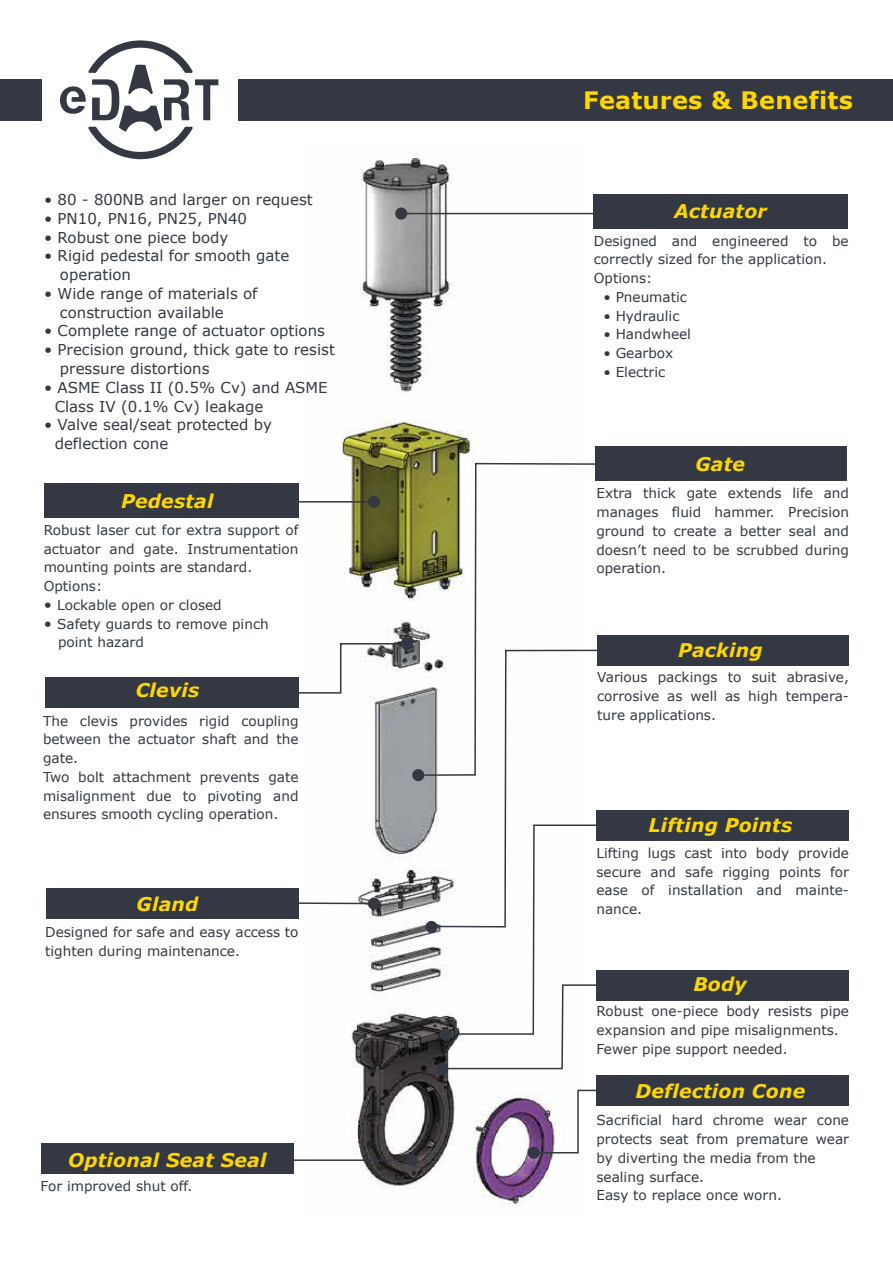
<style>
.page{position:relative;width:893px;height:1263px;background:#fff}
.page>*{position:absolute;margin:0;border:0;box-sizing:border-box;transform-origin:0 0}
.t1{font:700 24px "Verdana";letter-spacing:.01em;color:#fed600}
.t2{font:italic 700 18.9px "Verdana";letter-spacing:.01em;color:#fed600}
.t3{font:15px/18.8px "Verdana";color:#333842}
.t4{font:13.65px/18.8px "Verdana";color:#333842}
.s1{font-size:15px}
</style>
<div class="page">
<div style="left:238px;top:79px;width:655px;height:41px;background:#333842"></div>
<div style="left:0;top:80px;width:41px;height:41px;background:#333842"></div>
<svg style="left:60px;top:40px;width:158px;height:119px"></svg>
<img style="left:342px;top:155px;width:243px;height:1051px">
<div style="left:593px;top:194px;width:254px;height:34px;background:#333842"></div>
<div style="left:44px;top:483px;width:254px;height:35px;background:#333842"></div>
<hr style="left:401px;top:213px;width:207px;height:1px;background:#333842">
<hr style="left:292px;top:501px;width:82px;height:2px;background:#333842">
<div style="left:368px;top:496px;width:12px;height:12px;background:#333842;border-radius:50%"></div>
<hr style="left:292px;top:1159px;width:120px;height:2px;background:#333842">
<div style="left:406px;top:1154px;width:12px;height:12px;background:#333842;border-radius:50%"></div>
<svg style="left:532px;top:1089px;width:64px;height:65px"></svg>
<div style="left:528px;top:1147px;width:12px;height:12px;background:#333842;border-radius:50%"></div>
<div style="left:436px;top:1063px;width:12px;height:12px;background:#333842;border-radius:50%"></div>
<svg style="left:442px;top:928px;width:167px;height:142px"></svg>
<div style="left:440px;top:1029px;width:12px;height:12px;background:#333842;border-radius:50%"></div>
<svg style="left:432px;top:777px;width:178px;height:151px"></svg>
<div style="left:425px;top:921px;width:13px;height:12px;background:#333842;border-radius:50%"></div>
<svg style="left:423px;top:462px;width:174px;height:315px"></svg>
<div style="left:412px;top:769px;width:12px;height:12px;background:#333842;border-radius:50%"></div>
<svg style="left:298px;top:642px;width:110px;height:52px"></svg>
<div style="left:401px;top:638px;width:12px;height:12px;background:#333842;border-radius:50%"></div>
<svg style="left:298px;top:902px;width:84px;height:3px"></svg>
<div style="left:368px;top:897px;width:12px;height:13px;background:#333842;border-radius:50%"></div>
<div style="left:395px;top:207px;width:12px;height:13px;background:#333842;border-radius:50%"></div>
<div style="left:595px;top:446px;width:251px;height:35px;background:#333842"></div>
<div style="left:597px;top:810px;width:252px;height:30px;background:#333842"></div>
<div style="left:45px;top:677px;width:253px;height:30px;background:#333842"></div>
<div style="left:46px;top:888px;width:252px;height:31px;background:#333842"></div>
<div style="left:596px;top:1075px;width:253px;height:31px;background:#333842"></div>
<div style="left:596px;top:970px;width:253px;height:30px;background:#333842"></div>
<div style="left:41px;top:1143px;width:253px;height:30px;background:#333842"></div>
<div style="left:597px;top:635px;width:252px;height:31px;background:#333842"></div>
<p class="t3" style="left:44px;top:190px;width:270px">• 80 - 800NB and larger on request</p>
<p class="t3" style="left:44px;top:208px;width:205px">• PN10, PN16, PN25, PN40</p>
<p class="t3" style="left:44px;top:227px;width:186px">• Robust one piece body</p>
<p class="t3" style="left:60px;top:246px;width:231px;text-indent:-16px">• Rigid pedestal for smooth gate operation</p>
<p class="t3" style="left:60px;top:283px;width:199px;text-indent:-16px">• Wide range of materials of construction available</p>
<p class="t3" style="left:44px;top:321px;width:282px">• Complete range of actuator options</p>
<p class="t3" style="left:60px;top:340px;width:276px;text-indent:-16px">• Precision ground, thick gate to resist pressure distortions</p>
<p class="t3" style="left:55px;top:377px;width:275px;text-indent:-11px">• ASME Class II (0.5% Cv) and ASME<br>Class IV (0.1% Cv) leakage</p>
<p class="t3" style="left:55px;top:415px;width:219px;text-indent:-11px">• Valve seal/seat protected by deflection cone</p>
<h2 class="t2" style="left:121px;top:487px;width:94px">Pedestal</h2>
<p class="t4" style="left:44px;top:520px;width:256px">Robust laser cut for extra support of actuator and gate. Instrumentation mounting points are standard.<br>Options:</p>
<p class="t4" style="left:44px;top:595px;width:180px"><span class="s1">•</span> Lockable open or closed</p>
<p class="t4" style="left:58px;top:614px;width:212px;text-indent:-14px"><span class="s1">•</span> Safety guards to remove pinch point hazard</p>
<h2 class="t2" style="left:136px;top:677px;width:65px">Clevis</h2>
<p class="t4" style="left:43px;top:711px;width:257px">The clevis provides rigid coupling between the actuator shaft and the gate.<br>Two bolt attachment prevents gate misalignment due to pivoting and ensures smooth cycling operation.</p>
<h2 class="t2" style="left:137px;top:890px;width:63px">Gland</h2>
<p class="t4" style="left:45px;top:922px;width:255px">Designed for safe and easy access to tighten during maintenance.</p>
<h2 class="t2" style="left:68px;top:1147px;width:200px">Optional Seat Seal</h2>
<p class="t4" style="left:41px;top:1176px;width:153px">For improved shut off.</p>
<h1 class="t1" style="left:583px;top:84px;width:271px">Features &amp; Benefits</h1>
<h2 class="t2" style="left:674px;top:198px;width:94px">Actuator</h2>
<p class="t4" style="left:594px;top:230px;width:256px">Designed and engineered to be correctly sized for the application.<br>Options:</p>
<p class="t4" style="left:603px;top:287px;width:85px">• Pneumatic</p>
<p class="t4" style="left:603px;top:306px;width:78px">• Hydraulic</p>
<p class="t4" style="left:603px;top:324px;width:89px">• Handwheel</p>
<p class="t4" style="left:603px;top:343px;width:71px">• Gearbox</p>
<p class="t4" style="left:603px;top:362px;width:63px">• Electric</p>
<h2 class="t2" style="left:695px;top:450px;width:51px">Gate</h2>
<p class="t4" style="left:596px;top:483px;width:254px;text-align:justify">Extra thick gate extends life and manages fluid hammer. Precision ground to create a better seal and doesn’t need to be scrubbed during operation.</p>
<h2 class="t2" style="left:678px;top:637px;width:86px">Packing</h2>
<p class="t4" style="left:597px;top:667px;width:253px;text-align:justify">Various packings to suit abrasive, corrosive as well as high tempera&shy;ture applications.</p>
<h2 class="t2" style="left:649px;top:812px;width:145px">Lifting Points</h2>
<p class="t4" style="left:596px;top:843px;width:254px;text-align:justify">Lifting lugs cast into body provide secure and safe rigging points for ease of installation and mainte&shy;nance.</p>
<h2 class="t2" style="left:693px;top:970px;width:55px">Body</h2>
<p class="t4" style="left:596px;top:1001px;width:254px">Robust one-piece body resists pipe expansion and pipe misalignments.<br>Fewer pipe support needed.</p>
<h2 class="t2" style="left:636px;top:1077px;width:171px">Deflection Cone</h2>
<p class="t4" style="left:596px;top:1110px;width:254px">Sacrificial hard chrome wear cone protects seat from premature wear by diverting the media from the sealing surface.<br>Easy to replace once worn.</p>
</div>
